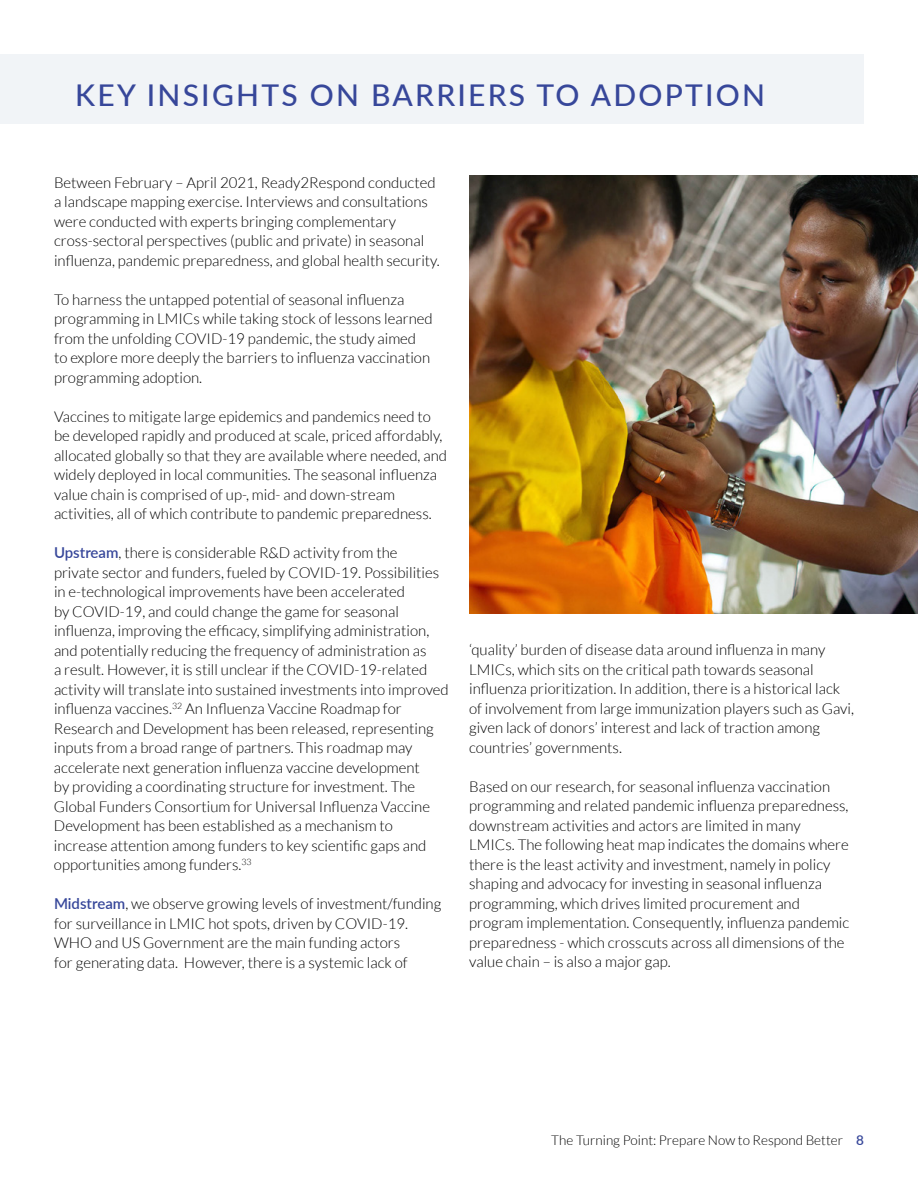
<style>
.page{position:relative;width:918px;height:1188px;background:#fff}
.page>*{position:absolute;margin:0;border:0;box-sizing:border-box;transform-origin:0 0}
.t1{font:500 30px "Lato";letter-spacing:.075em;color:#37479a}
.t2{font:300 15px/19.5px "Lato";color:#000}
.t3{font:300 13.5px "Lato";color:#000}
.s1{font-weight:600;color:#37479a}
</style>
<div class="page">
<div style="left:0;top:54px;width:864px;height:70px;background:#f1f4f7"></div>
<img style="left:469px;top:176px;width:449px;height:437px">
<h1 class="t1" style="left:75px;top:74px;width:692px">KEY INSIGHTS ON BARRIERS TO ADOPTION</h1>
<p class="t2" style="left:54px;top:173px;width:387px">Between February – April 2021, Ready2Respond conducted a landscape mapping exercise. Interviews and consultations were conducted with experts bringing complementary cross-sectoral perspectives (public and private) in seasonal influenza, pandemic preparedness, and global health security.</p>
<p class="t2" style="left:54px;top:290px;width:380px">To harness the untapped potential of seasonal influenza programming in LMICs while taking stock of lessons learned from the unfolding COVID-19 pandemic, the study aimed to explore more deeply the barriers to influenza vaccination programming adoption.</p>
<p class="t2" style="left:54px;top:407px;width:394px">Vaccines to mitigate large epidemics and pandemics need to be developed rapidly and produced at scale, priced affordably, allocated globally so that they are available where needed, and widely deployed in local communities. The seasonal influenza value chain is comprised of up-, mid- and down-stream activities, all of which contribute to pandemic preparedness.</p>
<p class="t2" style="left:54px;top:543px;width:396px"><span class="s1">Upstream</span>, there is considerable R&amp;D activity from the<br>private sector and funders, fueled by COVID-19. Possibilities in e-technological improvements have been accelerated<br>by COVID-19, and could change the game for seasonal influenza, improving the efficacy, simplifying administration, and potentially reducing the frequency of administration as<br>a result. However, it is still unclear if the COVID-19-related activity will translate into sustained investments into improved influenza vaccines.<sup>32</sup> An Influenza Vaccine Roadmap for Research and Development has been released, representing inputs from a broad range of partners. This roadmap may accelerate next generation influenza vaccine development<br>by providing a coordinating structure for investment. The Global Funders Consortium for Universal Influenza Vaccine Development has been established as a mechanism to increase attention among funders to key scientific gaps and opportunities among funders. <sup>33</sup></p>
<p class="t2" style="left:54px;top:894px;width:389px"><span class="s1">Midstream</span>, we observe growing levels of investment/funding for surveillance in LMIC hot spots, driven by COVID-19.<br>WHO and US Government are the main funding actors<br>for generating data. However, there is a systemic lack of</p>
<p class="t2" style="left:469px;top:640px;width:386px">‘quality’ burden of disease data around influenza in many LMICs, which sits on the critical path towards seasonal influenza prioritization. In addition, there is a historical lack of involvement from large immunization players such as Gavi, given lack of donors’ interest and lack of traction among countries’ governments.</p>
<p class="t2" style="left:469px;top:777px;width:382px">Based on our research, for seasonal influenza vaccination programming and related pandemic influenza preparedness, downstream activities and actors are limited in many<br>LMICs. The following heat map indicates the domains where there is the least activity and investment, namely in policy shaping and advocacy for investing in seasonal influenza programming, which drives limited procurement and program implementation. Consequently, influenza pandemic preparedness - which crosscuts across all dimensions of the value chain – is also a major gap.</p>
<p class="t3" style="left:551px;top:1133px;width:314px">The Turning Point: Prepare Now to Respond Better <span class="s1">8</span></p>
</div>
